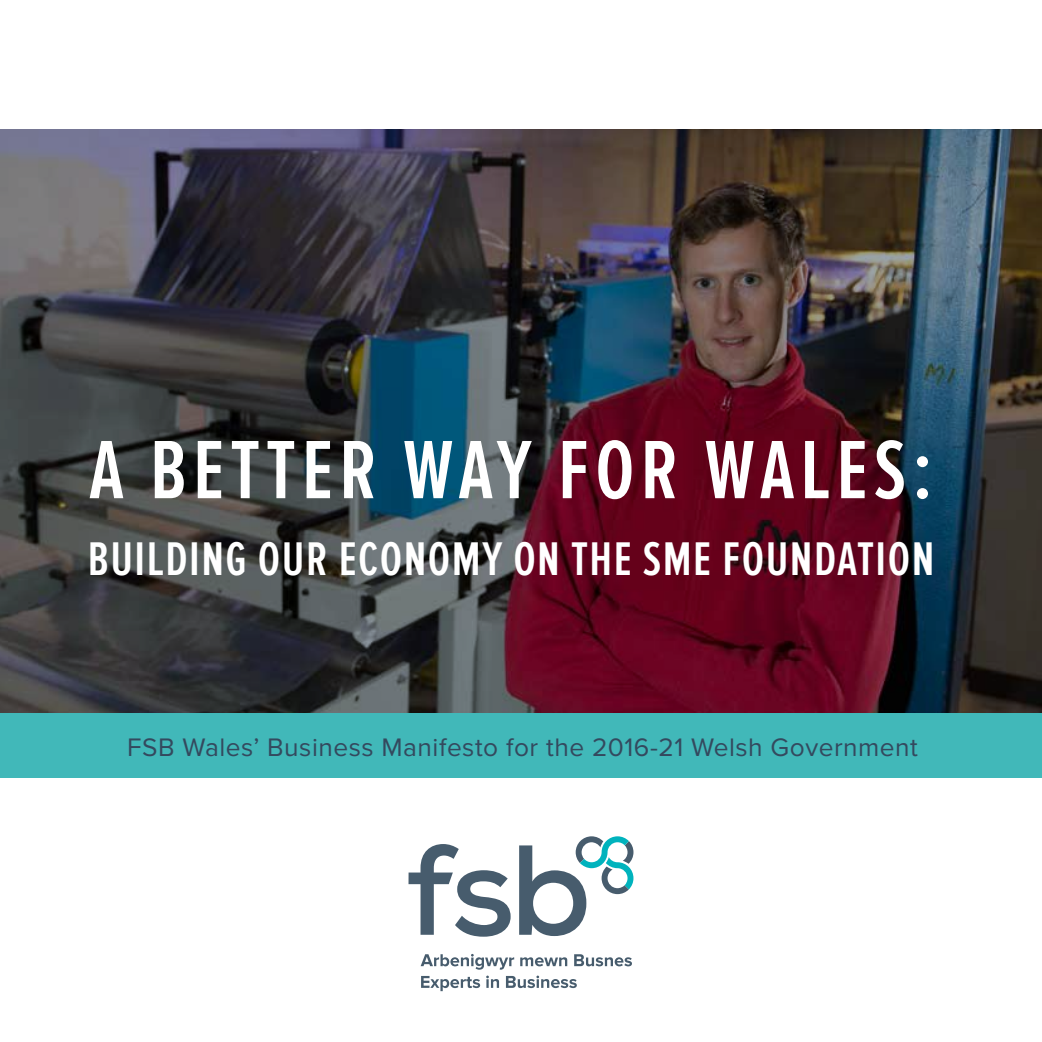
<style>
.page{position:relative;width:1042px;height:1042px;background:#fff}
.page>*{position:absolute;margin:0;border:0;box-sizing:border-box;transform-origin:0 0}
.t1{font:600 85.75px "Proxima Nova Ex Cn";letter-spacing:.07em;color:#fff}
.t2{font:600 49px "Proxima Nova Ex Cn";letter-spacing:.03em;color:#fff}
.t3{font:26.25px "Proxima Nova";letter-spacing:.02em;color:#34495e}
</style>
<div class="page">
<img style="left:0;top:129px;width:1042px;height:584px">
<div style="left:0;top:713px;width:1042px;height:65px;background:#41b8b9"></div>
<svg style="left:408px;top:844px;width:102px;height:92px"></svg>
<svg style="left:519px;top:836px;width:114px;height:100px"></svg>
<svg style="left:421px;top:976px;width:59px;height:15px"></svg>
<svg style="left:486px;top:975px;width:13px;height:13px"></svg>
<svg style="left:506px;top:975px;width:71px;height:13px"></svg>
<svg style="left:421px;top:954px;width:93px;height:15px"></svg>
<svg style="left:520px;top:957px;width:47px;height:9px"></svg>
<svg style="left:574px;top:954px;width:58px;height:12px"></svg>
<h1 class="t1" style="left:89px;top:422px;width:845px">A BETTER WAY FOR WALES:</h1>
<h2 class="t2" style="left:88px;top:532px;width:848px">BUILDING OUR ECONOMY ON THE SME FOUNDATION</h2>
<p class="t3" style="left:127px;top:732px;width:792px">FSB Wales’ Business Manifesto for the 2016-21 Welsh Government</p>
</div>
